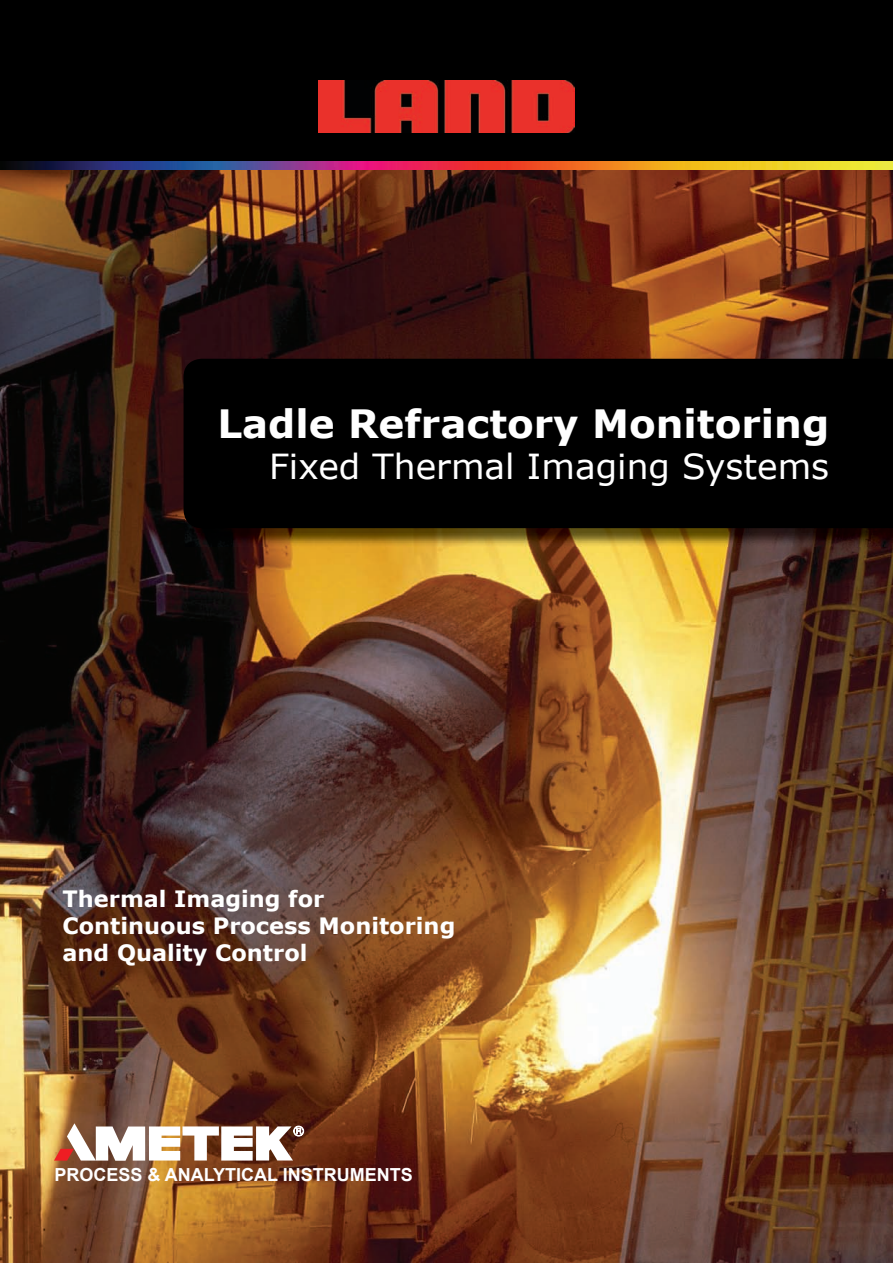
<style>
.page{position:relative;width:893px;height:1263px;background:#fff}
.page>*{position:absolute;margin:0;border:0;box-sizing:border-box;transform-origin:0 0}
.t1{font:700 39px "Verdana";color:#fff}
.t2{font:34.5px "Verdana";color:#fff}
.t3{font:700 22.5px/27px "Verdana";color:#fff}
.t4{font:700 18px "Arial";color:#fff}
</style>
<div class="page">
<img style="left:0;top:170px;width:893px;height:1093px">
<img style="left:186px;top:528px;width:707px;height:19px">
<div style="left:184px;top:359px;width:709px;height:169px;background:#000"></div>
<div style="left:0;top:0;width:893px;height:161px;background:#000"></div>
<img style="left:319px;top:81px;width:255px;height:52px">
<img style="left:0;top:161px;width:893px;height:9px">
<svg style="left:54px;top:1123px;width:250px;height:38px"></svg>
<h1 class="t1" style="left:217px;top:396px;width:613px">Ladle Refractory Monitoring</h1>
<h2 class="t2" style="left:269px;top:443px;width:562px">Fixed Thermal Imaging Systems</h2>
<p class="t3" style="left:63px;top:885px;width:394px">Thermal Imaging for<br>Continuous Process Monitoring and Quality Control</p>
<p class="t4" style="left:55px;top:1163px;width:360px">PROCESS &amp; ANALYTICAL INSTRUMENTS</p>
</div>
